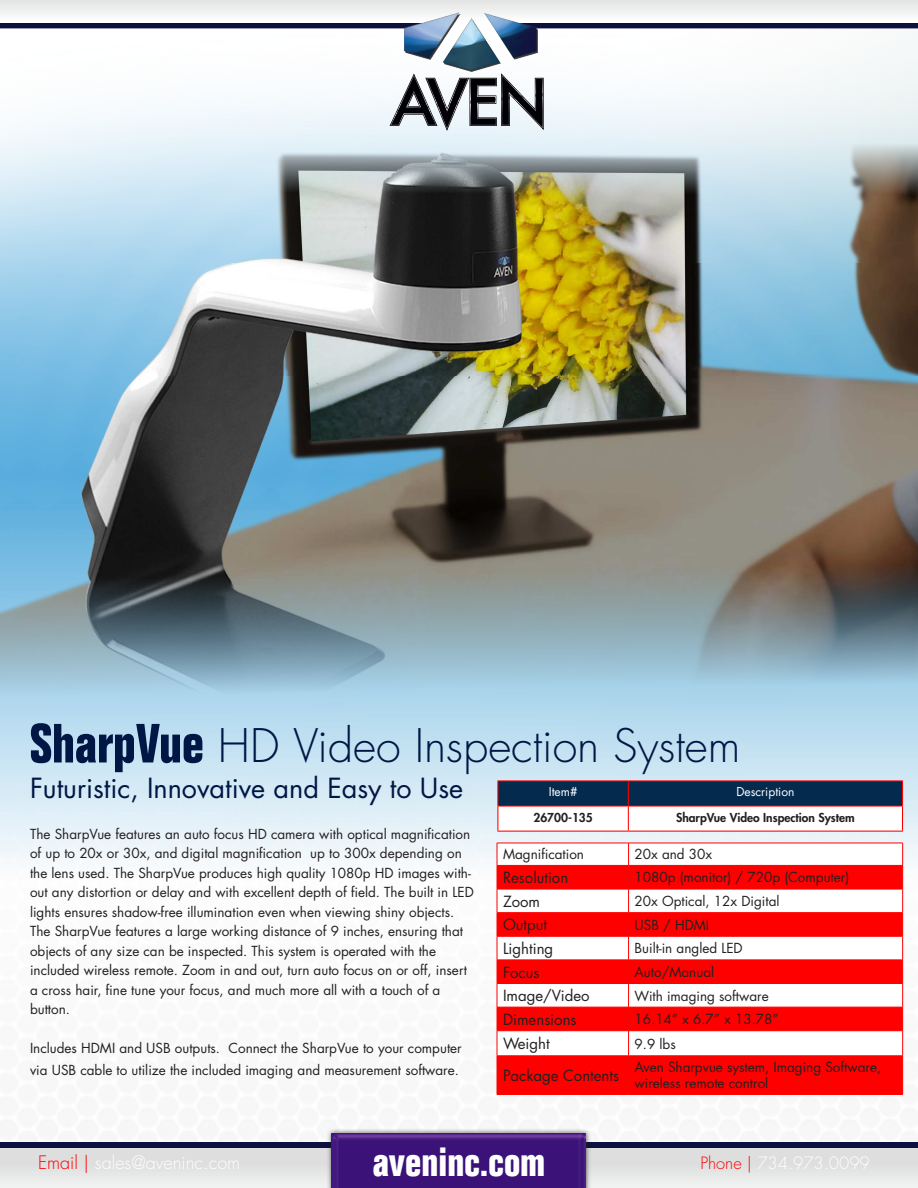
<style>
.page{position:relative;width:918px;height:1188px;background:#fff}
.page>*{position:absolute;margin:0;border:0;box-sizing:border-box;transform-origin:0 0}
.t1{font:300 45px "Futura";color:#001745}
.t2{font:700 condensed 39.9px "Folio";color:#fff}
.t3{font:27px "Futura";color:#001745}
.t4{font:300 18px "Futura";color:#fff}
.t5{font:300 16.5px "Futura";color:#fff}
.t6{font:15px "Futura";color:#231f20}
.t7{font:13.5px/19.5px "Futura";color:#231f20}
.t8{font:800 12px "Futura";color:#231f20}
.t9{font:12px "Futura";color:#fff}
.s1{font-family:"Folio";font-weight:700;font-stretch:condensed;font-size:54px}
.s2{color:#f00}
</style>
<div class="page">
<div style="left:0;top:1142px;width:918px;height:7px;background:#0d113e"></div>
<div style="left:0;top:1148px;width:918px;height:40px;background:linear-gradient(to bottom,#d9d9d9,#eeefef)"></div>
<svg style="left:389px;top:73px;width:155px;height:56px"></svg>
<div style="left:0;top:23px;width:918px;height:5px;background:#0d113e"></div>
<div style="left:0;top:0;width:918px;height:23px;background:linear-gradient(to right,#f0f1f1,#f0f1f1)"></div>
<img style="left:404px;top:13px;width:134px;height:59px">
<img style="left:326px;top:1128px;width:266px;height:60px">
<svg style="left:498px;top:844px;width:404px;height:21px"></svg>
<svg style="left:498px;top:866px;width:404px;height:228px;fill:#f00"></svg>
<hr style="left:497px;top:843px;width:132px;height:1px;background:#f00">
<hr style="left:629px;top:843px;width:274px;height:1px;background:#f00">
<hr style="left:497px;top:865px;width:132px;height:1px;background:#f00">
<hr style="left:629px;top:865px;width:274px;height:1px;background:#f00">
<hr style="left:497px;top:889px;width:132px;height:1px;background:#f00">
<hr style="left:629px;top:889px;width:274px;height:1px;background:#f00">
<hr style="left:497px;top:912px;width:132px;height:1px;background:#f00">
<hr style="left:629px;top:912px;width:274px;height:1px;background:#f00">
<hr style="left:497px;top:936px;width:132px;height:1px;background:#f00">
<hr style="left:629px;top:936px;width:274px;height:1px;background:#f00">
<hr style="left:497px;top:960px;width:132px;height:1px;background:#f00">
<hr style="left:629px;top:960px;width:274px;height:1px;background:#f00">
<hr style="left:497px;top:983px;width:132px;height:1px;background:#f00">
<hr style="left:629px;top:983px;width:274px;height:1px;background:#f00">
<hr style="left:497px;top:1007px;width:132px;height:1px;background:#f00">
<hr style="left:629px;top:1007px;width:274px;height:1px;background:#f00">
<hr style="left:497px;top:1030px;width:132px;height:1px;background:#f00">
<svg style="left:497px;top:843px;width:1px;height:213px"></svg>
<hr style="left:629px;top:1030px;width:274px;height:1px;background:#f00">
<svg style="left:628px;top:843px;width:1px;height:213px"></svg>
<svg style="left:902px;top:843px;width:1px;height:213px"></svg>
<hr style="left:497px;top:1056px;width:132px;height:1px;background:#f00">
<hr style="left:497px;top:1056px;width:1px;height:38px;background:#f00">
<hr style="left:629px;top:1056px;width:274px;height:1px;background:#f00">
<hr style="left:628px;top:1056px;width:1px;height:38px;background:#f00">
<hr style="left:902px;top:1056px;width:1px;height:38px;background:#f00">
<hr style="left:497px;top:1094px;width:132px;height:1px;background:#f00">
<hr style="left:629px;top:1094px;width:274px;height:1px;background:#f00">
<hr style="left:497px;top:780px;width:131px;height:1px;background:#f00">
<hr style="left:628px;top:780px;width:275px;height:1px;background:#f00">
<svg style="left:497px;top:781px;width:406px;height:50px"></svg>
<hr style="left:497px;top:831px;width:131px;height:1px;background:#f00">
<hr style="left:628px;top:831px;width:275px;height:1px;background:#f00">
<img style="left:0;top:376px;width:918px;height:332px">
<img style="left:0;top:129px;width:918px;height:247px">
<h1 class="t1" style="left:30px;top:725px;width:712px"><span class="s1">SharpVue</span> HD Video Inspection System</h1>
<h3 class="t3" style="left:30px;top:776px;width:435px">Futuristic, Innovative and Easy to Use</h3>
<p class="t7" style="left:30px;top:825px;width:445px">The SharpVue features an auto focus HD camera with optical magnification of up to 20x or 30x, and digital magnification up to 300x depending on the lens used. The SharpVue produces high quality 1080p HD images with&shy;out any distortion or delay and with excellent depth of field. The built in LED lights ensures shadow-free illumination even when viewing shiny objects.<br>The SharpVue features a large working distance of 9 inches, ensuring that objects of any size can be inspected. This system is operated with the included wireless remote. Zoom in and out, turn auto focus on or off, insert a cross hair, fine tune your focus, and much more all with a touch of a button.</p>
<p class="t7" style="left:30px;top:1038px;width:433px;line-height:21.6px">Includes HDMI and USB outputs. Connect the SharpVue to your computer via USB cable to utilize the included imaging and measurement software.</p>
<p class="t9" style="left:549px;top:786px;width:30px">Item#</p>
<p class="t9" style="left:736px;top:786px;width:60px">Description</p>
<p class="t8" style="left:533px;top:811px;width:61px">26700-135</p>
<p class="t8" style="left:676px;top:811px;width:180px">SharpVue Video Inspection System</p>
<p class="t7" style="left:503px;top:846px;width:83px">Magnification</p>
<p class="t7" style="left:635px;top:846px;width:79px">20x and 30x</p>
<p class="t6" style="left:503px;top:870px;width:67px">Resolution</p>
<p class="t7" style="left:635px;top:869px;width:216px">1080p (monitor) / 720p (Computer)</p>
<p class="t6" style="left:503px;top:894px;width:39px">Zoom</p>
<p class="t7" style="left:635px;top:892px;width:146px">20x Optical, 12x Digital</p>
<p class="t6" style="left:503px;top:918px;width:46px">Output</p>
<p class="t7" style="left:635px;top:916px;width:76px">USB / HDMI</p>
<p class="t6" style="left:503px;top:941px;width:52px">Lighting</p>
<p class="t7" style="left:635px;top:940px;width:110px">Built-in angled LED</p>
<p class="t6" style="left:503px;top:965px;width:38px">Focus</p>
<p class="t7" style="left:635px;top:963px;width:81px">Auto/Manual</p>
<p class="t6" style="left:503px;top:989px;width:88px">Image/Video</p>
<p class="t7" style="left:635px;top:987px;width:136px">With imaging software</p>
<p class="t6" style="left:503px;top:1012px;width:75px">Dimensions</p>
<p class="t7" style="left:635px;top:1011px;width:146px">16.14” x 6.7” x 13.78”</p>
<p class="t6" style="left:503px;top:1037px;width:48px">Weight</p>
<p class="t7" style="left:635px;top:1035px;width:43px">9.9 lbs</p>
<p class="t6" style="left:503px;top:1068px;width:118px">Package Contents</p>
<p class="t7" style="left:635px;top:1060px;width:248px;line-height:16.2px">Aven Sharpvue system, Imaging Software, wireless remote control</p>
<h2 class="t2" style="left:373px;top:1147px;width:174px">aveninc.com</h2>
<h3 class="t4" style="left:38px;top:1154px;width:204px"><span class="s2">Email |</span> sales@aveninc.com</h3>
<p class="t5" style="left:700px;top:1155px;width:171px"><span class="s2">Phone |</span> 734.973.0099</p>
</div>
